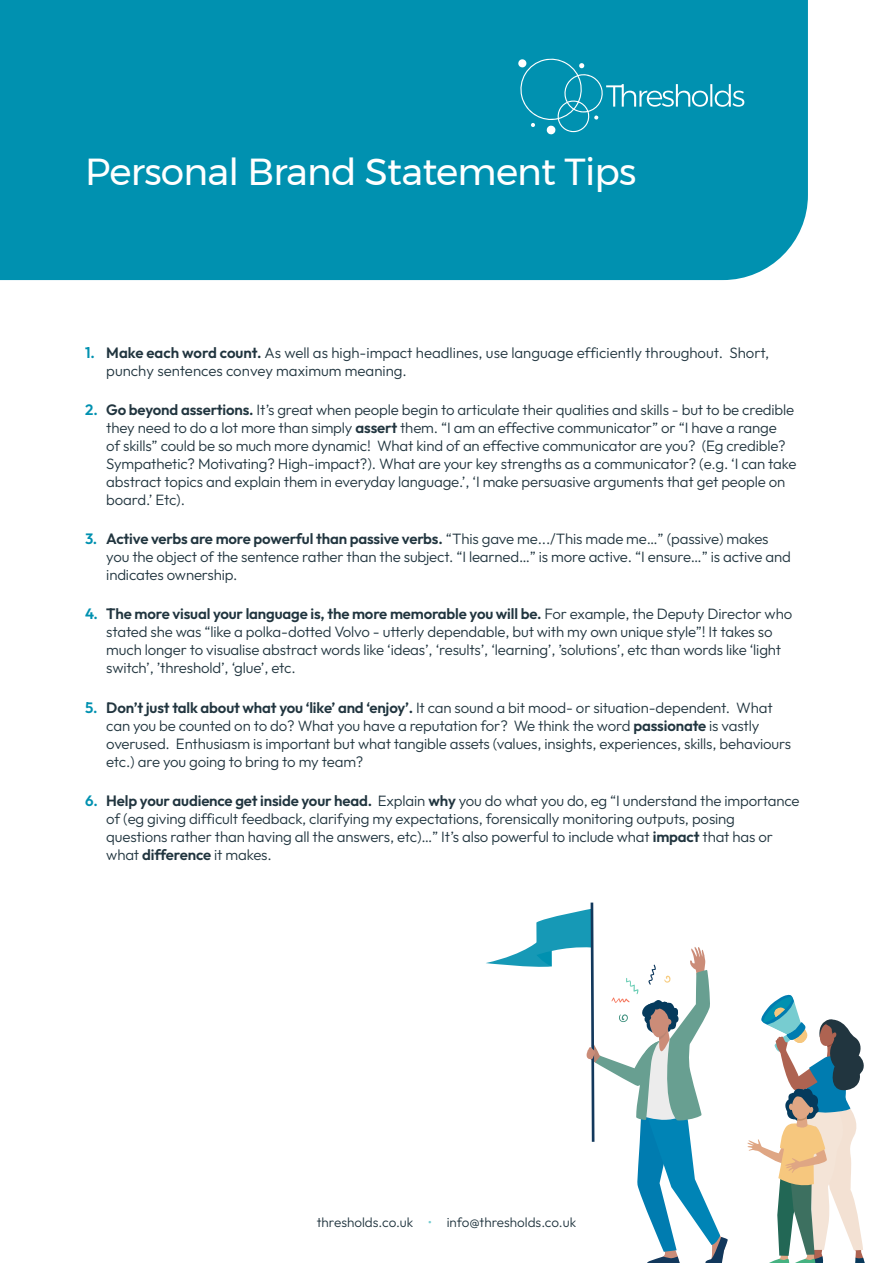
<style>
.page{position:relative;width:893px;height:1263px;background:#fff}
.page>*{position:absolute;margin:0;border:0;box-sizing:border-box;transform-origin:0 0}
.t1{font:37.5px "Montserrat";letter-spacing:-.02em;color:#fff}
.t2{font:300 15px/18px "Outfit";letter-spacing:-.01em;color:#21353f}
.t3{font:300 13.5px "Outfit";color:#21353f}
.s1{font-weight:600;color:#0091b0}
.s2{font-weight:600}
.s3{color:#77ccd0}
</style>
<div class="page">
<div style="left:0;top:0;width:808px;height:280px;background:#0091b0"></div>
<svg style="left:518px;top:58px;width:226px;height:77px;background:#1499b6"></svg>
<svg style="left:486px;top:902px;width:242px;height:361px"></svg>
<svg style="left:747px;top:994px;width:118px;height:269px"></svg>
<h1 class="t1" style="left:85px;top:143px;width:553px">Personal Brand Statement Tips</h1>
<p class="t2" style="left:106px;top:344px;width:664px;text-indent:-21px"><span class="s1">1.</span> <span class="s2">Make each word count.</span> As well as high-impact headlines, use language efficiently throughout. Short, punchy sentences convey maximum meaning.</p>
<p class="t2" style="left:106px;top:401px;width:692px;text-indent:-21px"><span class="s1">2.</span> <span class="s2">Go beyond assertions.</span> It’s great when people begin to articulate their qualities and skills - but to be credible they need to do a lot more than simply <span class="s2">assert</span> them. “I am an effective communicator” or “I have a range<br>of skills” could be so much more dynamic! What kind of an effective communicator are you? (Eg credible?<br>Sympathetic? Motivating? High-impact?). What are your key strengths as a communicator? (e.g. ‘I can take abstract topics and explain them in everyday language.’, ‘I make persuasive arguments that get people on board.’ Etc).</p>
<p class="t2" style="left:106px;top:530px;width:686px;text-indent:-21px"><span class="s1">3.</span> <span class="s2">Active verbs are more powerful than passive verbs.</span> “This gave me.../This made me…” (passive) makes you the object of the sentence rather than the subject. “I learned…” is more active. “I ensure…” is active and indicates ownership.</p>
<p class="t2" style="left:106px;top:605px;width:687px;text-indent:-21px"><span class="s1">4.</span> <span class="s2">The more visual your language is, the more memorable you will be.</span> For example, the Deputy Director who stated she was “like a polka-dotted Volvo - utterly dependable, but with my own unique style”! It takes so much longer to visualise abstract words like ‘ideas’, ‘results’, ‘learning’, ’solutions’, etc than words like ‘light switch’, ’threshold’, ‘glue’, etc.</p>
<p class="t2" style="left:106px;top:699px;width:686px;text-indent:-21px"><span class="s1">5.</span> <span class="s2">Don’t just talk about what you ‘like’ and ‘enjoy’.</span> It can sound a bit mood- or situation-dependent. What can you be counted on to do? What you have a reputation for? We think the word <span class="s2">passionate</span> is vastly overused. Enthusiasm is important but what tangible assets (values, insights, experiences, skills, behaviours etc.) are you going to bring to my team?</p>
<p class="t2" style="left:106px;top:792px;width:695px;text-indent:-21px"><span class="s1">6.</span> <span class="s2">Help your audience get inside your head.</span> Explain <span class="s2">why</span> you do what you do, eg “I understand the importance of (eg giving difficult feedback, clarifying my expectations, forensically monitoring outputs, posing questions rather than having all the answers, etc)…” It’s also powerful to include what <span class="s2">impact</span> that has or what <span class="s2">difference</span> it makes.</p>
<p class="t3" style="left:317px;top:1214px;width:261px">thresholds.co.uk <span class="s3">•</span> info@thresholds.co.uk</p>
</div>
